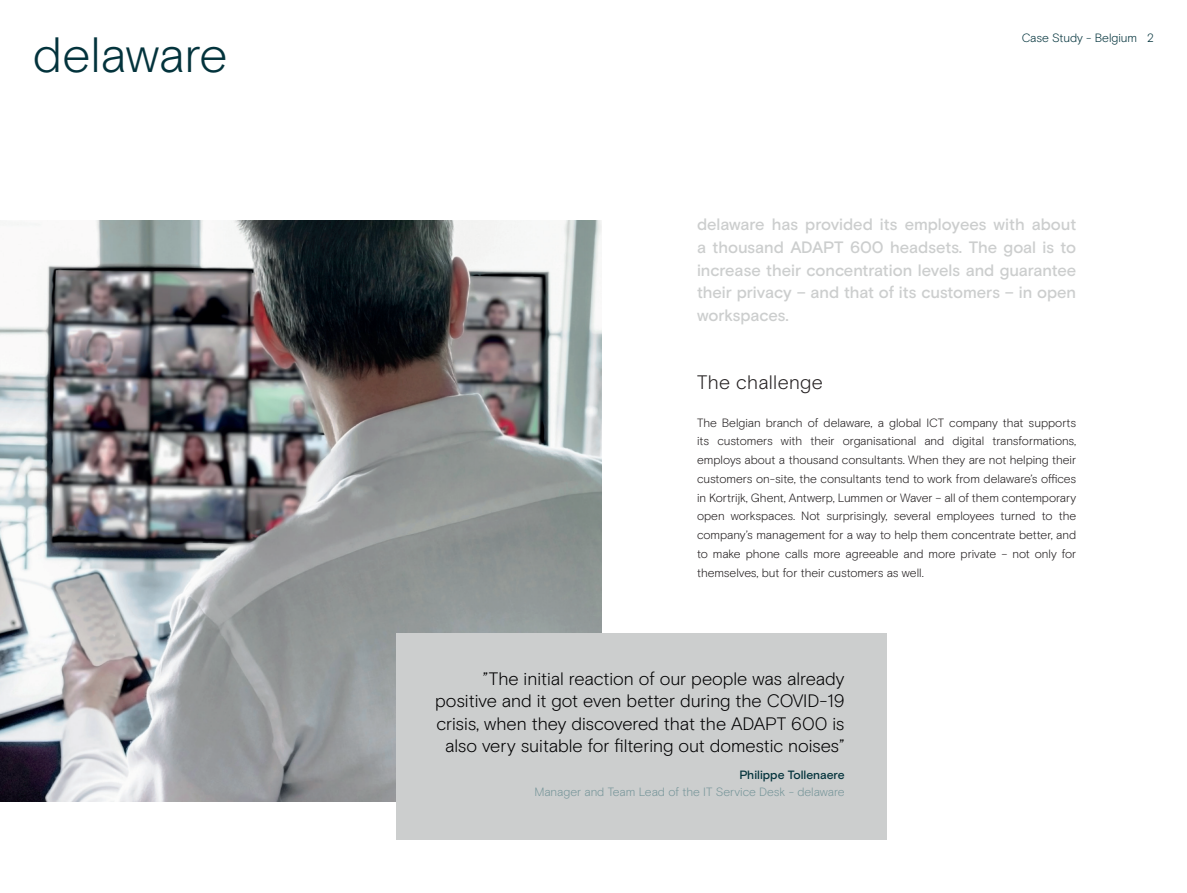
<style>
.page{position:relative;width:1187px;height:893px;background:#fff}
.page>*{position:absolute;margin:0;border:0;box-sizing:border-box;transform-origin:0 0}
.t1{font:300 49.5px "EPOS Basis";letter-spacing:-.01em;color:#03333c}
.t2{font:300 19.5px "EPOS Basis";letter-spacing:.015em;color:#231f20}
.t3{font:300 18px/22.5px "EPOS Basis";letter-spacing:-.005em;color:#000001;text-align:right}
.t4{font:500 16.5px/22.5px "EPOS Basis";letter-spacing:-.005em;color:#cccece;text-align:justify}
.t5{font:300 12px/18.8px "EPOS Basis";letter-spacing:-.005em;color:#231f20;text-align:justify}
.t6{font:300 12px "EPOS Basis";letter-spacing:-.005em;color:#77969a}
.t7{font:300 12px "EPOS Basis";letter-spacing:-.005em;color:#03333c}
.t8{font:500 12px "EPOS Basis";color:#03333c}
</style>
<div class="page">
<img style="left:0;top:220px;width:601px;height:582px">
<div style="left:395px;top:633px;width:491px;height:206px;background:#cccece"></div>
<h1 class="t1" style="left:33px;top:25px;width:196px">delaware</h1>
<p class="t7" style="left:1021px;top:31px;width:134px">Case Study - Belgium 2</p>
<h3 class="t4" style="left:697px;top:214px;width:380px">delaware has provided its employees with about a thousand ADAPT 600 headsets. The goal is to increase their concentration levels and guarantee their privacy – and that of its customers – in open workspaces.</h3>
<h2 class="t2" style="left:697px;top:371px;width:127px">The challenge</h2>
<p class="t5" style="left:697px;top:413px;width:380px">The Belgian branch of delaware, a global ICT company that supports its customers with their organisational and digital transformations, employs about a thousand consultants. When they are not helping their customers on-site, the consultants tend to work from delaware’s offices in Kortrijk, Ghent, Antwerp, Lummen or Waver – all of them contemporary open workspaces. Not surprisingly, several employees turned to the company’s management for a way to help them concentrate better, and to make phone calls more agreeable and more private – not only for themselves, but for their customers as well.</p>
<h3 class="t3" style="left:435px;top:667px;width:411px">”The initial reaction of our people was already positive and it got even better during the COVID-19 crisis, when they discovered that the ADAPT 600 is also very suitable for filtering out domestic noises”</h3>
<p class="t8" style="left:739px;top:768px;width:107px">Philippe Tollenaere</p>
<p class="t6" style="left:534px;top:784px;width:311px">Manager and Team Lead of the IT Service Desk - delaware</p>
</div>
